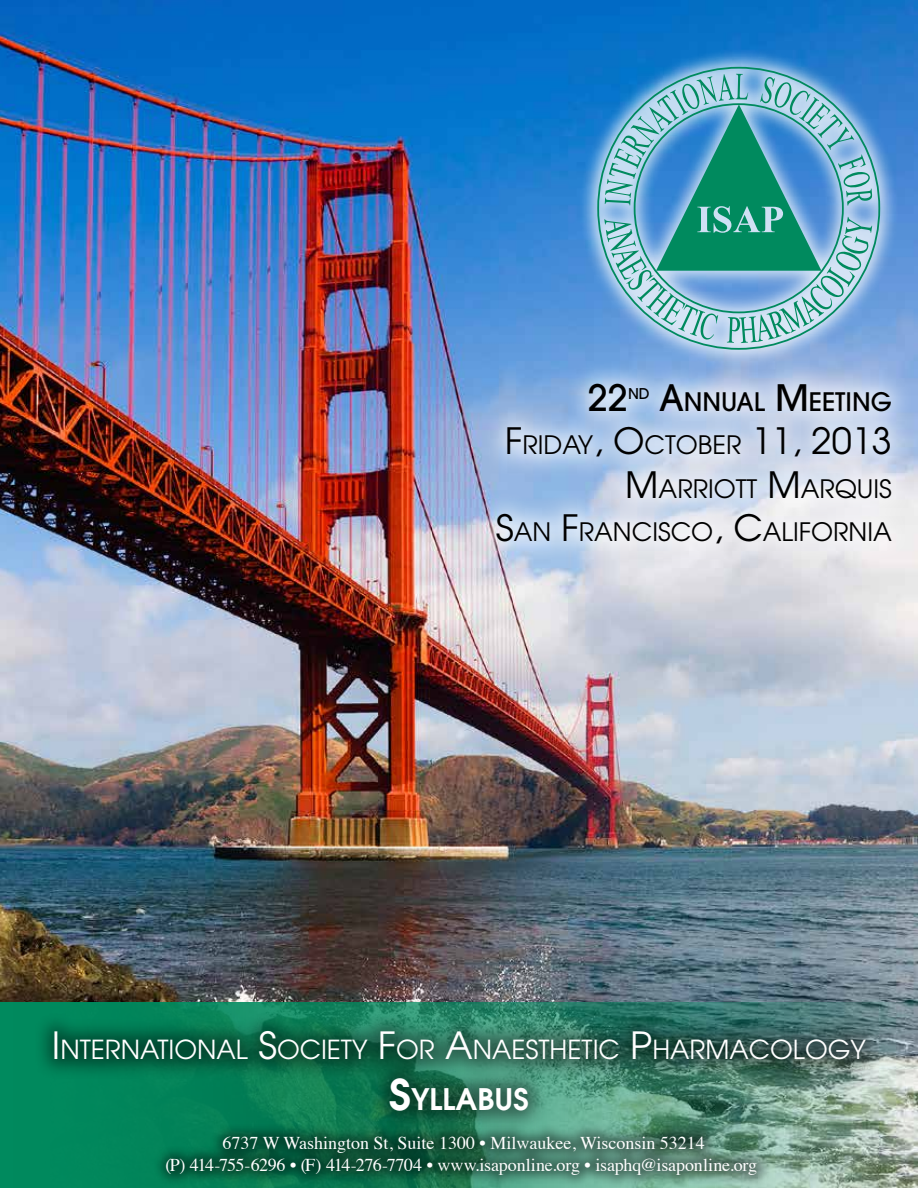
<style>
.page{position:relative;width:918px;height:1188px;background:#fff}
.page>*{position:absolute;margin:0;border:0;box-sizing:border-box;transform-origin:0 0}
.t1{font:500 36.15px "Avant Garde";color:#000}
.t2{font:600 29.55px "Avant Garde";color:#fff}
.t3{font:26.1px "Avant Garde";color:#fff}
.t4{font:25.35px "Avant Garde";color:#000}
.t5{font:500 25.35px "Avant Garde";color:#000}
.t6{font:18px/21.6px "Times";color:#fff;text-align:center}
.t7{font:500 14.7px "Avant Garde";color:#000}
.s1{font-size:36.15px}
.s2{font-size:37.35px}
.s3{font-size:42.3px}
</style>
<div class="page">
<img style="left:0;top:0;width:918px;height:1002px">
<img style="left:0;top:1002px;width:918px;height:186px">
<div style="left:33px;top:1010px;width:854px;height:122px;background:#000;opacity:.45"></div>
<div style="left:472px;top:359px;width:444px;height:209px;background:#fff;opacity:.75"></div>
<div style="left:152px;top:1122px;width:619px;height:66px;background:#000;opacity:.45"></div>
<div style="left:578px;top:48px;width:321px;height:321px;background:#fff;opacity:.75"></div>
<svg style="left:597px;top:67px;width:283px;height:283px;background:#62a1d2"></svg>
<svg style="left:604px;top:74px;width:268px;height:269px;background:#66abbf"></svg>
<h1 class="t1" style="left:588px;top:376px;width:42px">22</h1>
<p class="t7" style="left:628px;top:385px;width:23px">ND</p>
<h3 class="t5" style="left:659px;top:386px;width:234px"><span class="s1">A</span>NNUAL <span class="s1">M</span>EETING</h3>
<h3 class="t4" style="left:505px;top:429px;width:388px"><span class="s1">F</span>RIDAY<span class="s1">, O</span>CTOBER <span class="s1">11, 2013</span></h3>
<h3 class="t4" style="left:625px;top:473px;width:258px"><span class="s1">M</span>ARRIOTT <span class="s1">M</span>ARQUIS</h3>
<h3 class="t4" style="left:496px;top:516px;width:398px"><span class="s1">S</span>AN <span class="s1">F</span>RANCISCO<span class="s1">, C</span>ALIFORNIA</h3>
<h3 class="t3" style="left:52px;top:1033px;width:816px"><span class="s2">I</span>NTERNATIONAL <span class="s2">S</span>OCIETY <span class="s2">F</span>OR <span class="s2">A</span>NAESTHETIC <span class="s2">P</span>HARMACOLOGY</h3>
<h2 class="t2" style="left:389px;top:1080px;width:140px"><span class="s3">S</span>YLLABUS</h2>
<p class="t6" style="left:166px;top:1131px;width:593px">6737 W Washington St, Suite 1300 • Milwaukee, Wisconsin 53214<br>(P) 414-755-6296 • (F) 414-276-7704 • www.isaponline.org • isaphq@isaponline.org</p>
</div>
